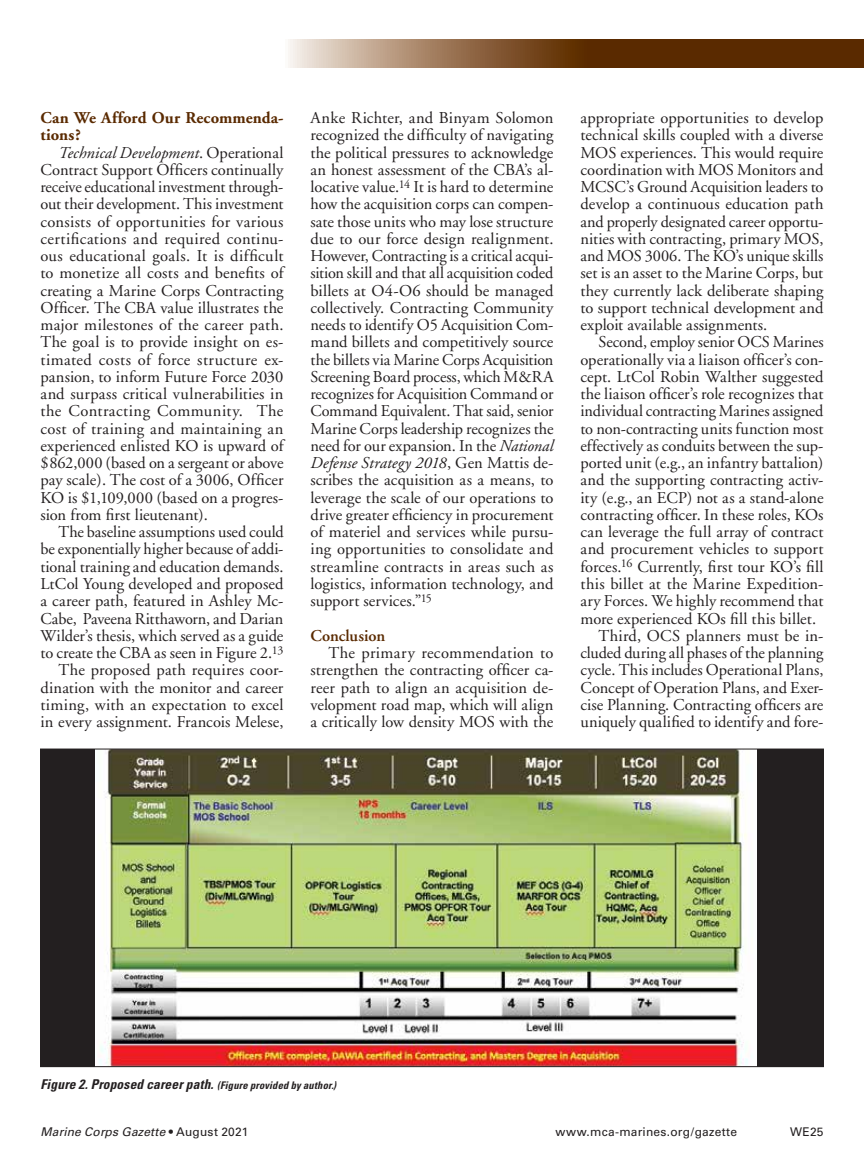
<style>
.page{position:relative;width:864px;height:1175px;background:#fff}
.page>*{position:absolute;margin:0;border:0;box-sizing:border-box;transform-origin:0 0}
.t1{font:16.5px/17.2px "Adobe Garamond";letter-spacing:.005em;color:#231f20;text-align:justify}
.t2{font:700 16.5px/17.2px "Adobe Garamond";letter-spacing:.01em;color:#5a2a00}
.t3{font:600 16.5px "Adobe Garamond";letter-spacing:-.005em;color:#5a2a00}
.t4{font:italic 700 condensed 13.5px "Univers";letter-spacing:.01em;color:#231f20}
.t5{font:12px "Univers";letter-spacing:.02em;color:#231f20}
.t6{font:italic 12px "Univers";letter-spacing:.015em;color:#231f20}
.s1{font-style:italic}
.s2{font-size:10.5px}
.s3{font-style:normal}
</style>
<div class="page">
<svg style="left:288px;top:40px;width:576px;height:28px;background:#805835"></svg>
<div style="left:40px;top:749px;width:784px;height:317px;background:#231f20"></div>
<img style="left:96px;top:750px;width:661px;height:315px">
<p class="t2" style="left:40px;top:109px;width:244px">Can We Afford Our Recommenda&shy;tions?</p>
<p class="t1" style="left:40px;top:144px;width:245px;text-indent:18px"><span class="s1">Technical Development</span>. Operational Contract Support Officers continually receive educational investment through&shy;out their development. This investment consists of opportunities for various certifications and required continu&shy;ous educational goals. It is difficult to monetize all costs and benefits of creating a Marine Corps Contracting Officer. The CBA value illustrates the major milestones of the career path.<br>The goal is to provide insight on es&shy;timated costs of force structure ex&shy;pansion, to inform Future Force 2030 and surpass critical vulnerabilities in the Contracting Community. The cost of training and maintaining an experienced enlisted KO is upward of $862,000 (based on a sergeant or above pay scale). The cost of a 3006, Officer KO is $1,109,000 (based on a progres&shy;sion from first lieutenant).</p>
<p class="t1" style="left:40px;top:524px;width:245px;text-align:right">The baseline assumptions used could be exponentially higher because of addi&shy;tional training and education demands.<br>LtCol Young developed and proposed a career path, featured in Ashley Mc-Cabe, Paveena Ritthaworn, and Darian Wilder’s thesis, which served as a guide to create the CBA as seen in Figure 2.<sup>13<br></sup>The proposed path requires coor&shy;dination with the monitor and career timing, with an expectation to excel in every assignment. Francois Melese,</p>
<p class="t1" style="left:310px;top:110px;width:245px">Anke Richter, and Binyam Solomon recognized the difficulty of navigating the political pressures to acknowledge an honest assessment of the CBA’s al&shy;locative value.<sup>14</sup> It is hard to determine how the acquisition corps can compen&shy;sate those units who may lose structure due to our force design realignment.<br>However, Contracting is a critical acqui&shy;sition skill and that all acquisition coded billets at O4-O6 should be managed collectively. Contracting Community needs to identify O5 Acquisition Com&shy;mand billets and competitively source the billets via Marine Corps Acquisition Screening Board process, which M&amp;RA recognizes for Acquisition Command or Command Equivalent. That said, senior Marine Corps leadership recognizes the need for our expansion. In the <span class="s1">National Defense Strategy 2018</span>, Gen Mattis de&shy;scribes the acquisition as a means, to leverage the scale of our operations to drive greater efficiency in procurement of materiel and services while pursu&shy;ing opportunities to consolidate and streamline contracts in areas such as logistics, information technology, and support services.”<sup>15</sup></p>
<p class="t3" style="left:310px;top:626px;width:76px">Conclusion</p>
<p class="t1" style="left:310px;top:644px;width:245px;text-indent:18px">The primary recommendation to strengthen the contracting officer ca&shy;reer path to align an acquisition de&shy;velopment road map, which will align a critically low density MOS with the</p>
<p class="t1" style="left:580px;top:110px;width:245px">appropriate opportunities to develop technical skills coupled with a diverse MOS experiences. This would require coordination with MOS Monitors and MCSC’s Ground Acquisition leaders to develop a continuous education path and properly designated career opportu&shy;nities with contracting, primary MOS, and MOS 3006. The KO’s unique skills set is an asset to the Marine Corps, but they currently lack deliberate shaping to support technical development and exploit available assignments.</p>
<p class="t1" style="left:599px;top:334px;width:227px">Second, employ senior OCS Marines</p>
<p class="t1" style="left:580px;top:351px;width:245px">operationally via a liaison officer’s con-</p>
<p class="t1" style="left:580px;top:368px;width:245px">cept. LtCol Robin Walther suggested</p>
<p class="t1" style="left:580px;top:386px;width:245px">the liaison officer’s role recognizes that</p>
<p class="t1" style="left:580px;top:403px;width:244px">individual contracting Marines assigned</p>
<p class="t1" style="left:580px;top:420px;width:245px">to non-contracting units function most</p>
<p class="t1" style="left:580px;top:437px;width:245px">effectively as conduits between the sup-</p>
<p class="t1" style="left:580px;top:455px;width:244px">ported unit (e.g., an infantry battalion)</p>
<p class="t1" style="left:580px;top:472px;width:244px">and the supporting contracting activ-</p>
<p class="t1" style="left:580px;top:489px;width:245px">ity (e.g., an ECP) not as a stand-alone</p>
<p class="t1" style="left:580px;top:506px;width:245px">contracting officer. In these roles, KOs</p>
<p class="t1" style="left:580px;top:524px;width:244px">can leverage the full array of contract</p>
<p class="t1" style="left:580px;top:541px;width:245px">and procurement vehicles to support</p>
<p class="t1" style="left:580px;top:558px;width:244px">forces.<sup>16</sup> Currently, first tour KO’s fill</p>
<p class="t1" style="left:580px;top:575px;width:244px">this billet at the Marine Expedition-</p>
<p class="t1" style="left:580px;top:593px;width:244px">ary Forces. We highly recommend that</p>
<p class="t1" style="left:580px;top:610px;width:237px">more experienced KOs fill this billet.</p>
<p class="t1" style="left:599px;top:627px;width:226px">Third, OCS planners must be in-</p>
<p class="t1" style="left:580px;top:644px;width:245px">cluded during all phases of the planning</p>
<p class="t1" style="left:580px;top:662px;width:245px">cycle. This includes Operational Plans,</p>
<p class="t1" style="left:580px;top:679px;width:245px">Concept of Operation Plans, and Exer-</p>
<p class="t1" style="left:580px;top:696px;width:245px">cise Planning. Contracting officers are</p>
<p class="t1" style="left:580px;top:713px;width:244px">uniquely qualified to identify and fore-</p>
<p class="t4" style="left:40px;top:1076px;width:297px">Figure 2. Proposed career path. <span class="s2">(Figure provided by author.)</span></p>
<p class="t6" style="left:40px;top:1124px;width:209px">Marine Corps Gazette <span class="s3">• August 2021</span></p>
<p class="t5" style="left:555px;top:1124px;width:183px">www.mca-marines.org/gazette</p>
<p class="t5" style="left:790px;top:1124px;width:35px">WE25</p>
</div>
